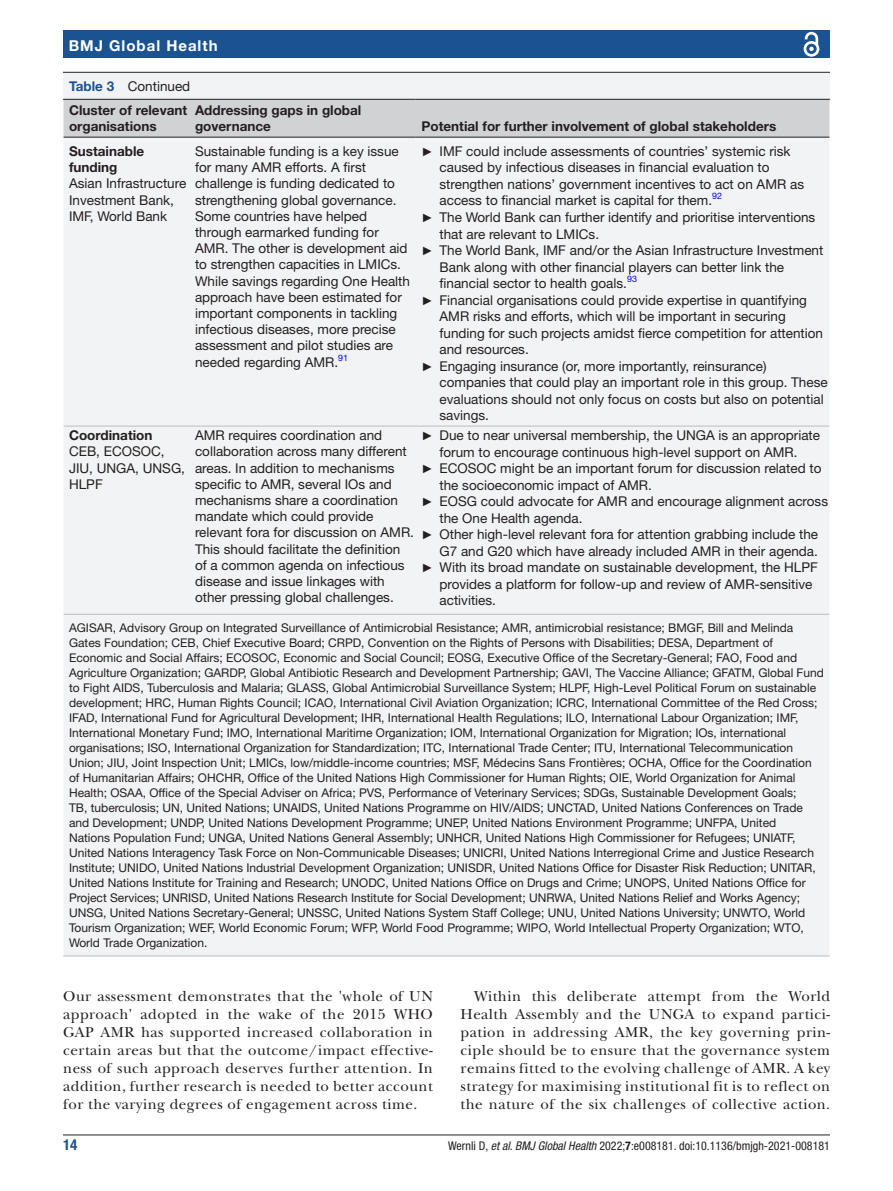
<style>
.page{position:relative;width:893px;height:1191px;background:#fff}
.page>*{position:absolute;margin:0;border:0;box-sizing:border-box;transform-origin:0 0}
.t1{font:15px/18px "New Baskerville";letter-spacing:.03em;color:#231f20;text-align:justify}
.t2{font:700 15px "Helvetica Neue LT Std";letter-spacing:.065em;color:#fff}
.t3{font:700 condensed 15px "Helvetica Neue LT Std";color:#1b5391}
.t4{font:13.5px/16.2px "Helvetica Neue LT Std";color:#231f20}
.t5{font:700 13.5px/16.2px "Helvetica Neue LT Std";color:#231f20}
.t6{font:12px/15px "Helvetica Neue LT Std";color:#231f20}
.t7{font:condensed 12px "Helvetica Neue LT Std";color:#231f20}
.s1{font-weight:700;color:#1b5391}
.s2{font-family:"Arial";font-size:12px}
.s3{font-style:italic}
.s4{font-weight:700}
</style>
<div class="page">
<hr style="left:63px;top:1134px;width:767px;height:1px;background:#231f20">
<div style="left:63px;top:31px;width:767px;height:27px;background:#1b5391"></div>
<svg style="left:803px;top:31px;width:17px;height:26px"></svg>
<div style="left:63px;top:91px;width:767px;height:865px;background:#f2f3f4"></div>
<div style="left:64px;top:100px;width:766px;height:37px;background:#d1d2d4"></div>
<hr style="left:63px;top:99px;width:126px;height:1px;background:#231f20">
<hr style="left:63px;top:137px;width:126px;height:1px;background:#231f20">
<hr style="left:189px;top:99px;width:227px;height:1px;background:#231f20">
<hr style="left:189px;top:137px;width:227px;height:1px;background:#231f20">
<hr style="left:416px;top:99px;width:414px;height:1px;background:#231f20">
<hr style="left:416px;top:137px;width:414px;height:1px;background:#231f20">
<hr style="left:63px;top:426px;width:126px;height:1px;background:#bcbdc0">
<hr style="left:189px;top:426px;width:227px;height:1px;background:#bcbdc0">
<hr style="left:189px;top:614px;width:227px;height:1px;background:#bcbdc0">
<hr style="left:416px;top:426px;width:414px;height:1px;background:#bcbdc0">
<hr style="left:63px;top:614px;width:126px;height:1px;background:#bcbdc0">
<hr style="left:416px;top:614px;width:414px;height:1px;background:#bcbdc0">
<hr style="left:63px;top:955px;width:126px;height:1px;background:#bcbdc0">
<hr style="left:189px;top:955px;width:227px;height:1px;background:#bcbdc0">
<hr style="left:416px;top:955px;width:414px;height:1px;background:#bcbdc0">
<hr style="left:63px;top:100px;width:1px;height:37px;background:#fff">
<hr style="left:63px;top:137px;width:1px;height:289px;background:#fff">
<hr style="left:63px;top:426px;width:1px;height:188px;background:#fff">
<hr style="left:63px;top:614px;width:1px;height:341px;background:#fff">
<div style="left:63px;top:73px;width:767px;height:18px;background:#f2f3f4"></div>
<hr style="left:63px;top:72px;width:767px;height:1px;background:#231f20">
<p class="t2" style="left:69px;top:36px;width:150px">BMJ Global Health</p>
<p class="t4" style="left:69px;top:78px;width:123px"><span class="s1">Table 3</span> Continued</p>
<p class="t5" style="left:69px;top:102px;width:120px">Cluster of relevant organisations</p>
<p class="t5" style="left:195px;top:102px;width:168px">Addressing gaps in global governance</p>
<p class="t5" style="left:421px;top:118px;width:356px">Potential for further involvement of global stakeholders</p>
<p class="t5" style="left:69px;top:143px;width:77px">Sustainable funding</p>
<p class="t4" style="left:69px;top:175px;width:119px">Asian Infrastructure<br>Investment Bank,<br>IMF, World Bank</p>
<p class="t4" style="left:195px;top:143px;width:217px">Sustainable funding is a key issue for many AMR efforts. A first challenge is funding dedicated to strengthening global governance.<br>Some countries have helped through earmarked funding for<br>AMR. The other is development aid to strengthen capacities in LMICs.<br>While savings regarding One Health approach have been estimated for important components in tackling infectious diseases, more precise assessment and pilot studies are needed regarding AMR.<sup>91</sup></p>
<p class="t4" style="left:421px;top:143px;width:371px"><span class="s2">►</span> IMF could include assessments of countries’ systemic risk</p>
<p class="t4" style="left:440px;top:159px;width:332px">caused by infectious diseases in financial evaluation to</p>
<p class="t4" style="left:440px;top:176px;width:366px">strengthen nations’ government incentives to act on AMR as</p>
<p class="t4" style="left:440px;top:192px;width:284px">access to financial market is capital for them.<sup>92</sup></p>
<p class="t4" style="left:421px;top:209px;width:395px"><span class="s2">►</span> The World Bank can further identify and prioritise interventions</p>
<p class="t4" style="left:440px;top:225px;width:161px">that are relevant to LMICs.</p>
<p class="t4" style="left:421px;top:242px;width:403px"><span class="s2">►</span> The World Bank, IMF and/or the Asian Infrastructure Investment</p>
<p class="t4" style="left:440px;top:258px;width:346px">Bank along with other financial players can better link the</p>
<p class="t4" style="left:440px;top:275px;width:199px">financial sector to health goals.<sup>93</sup></p>
<p class="t4" style="left:421px;top:291px;width:387px"><span class="s2">►</span> Financial organisations could provide expertise in quantifying</p>
<p class="t4" style="left:440px;top:308px;width:348px">AMR risks and efforts, which will be important in securing</p>
<p class="t4" style="left:440px;top:324px;width:385px">funding for such projects amidst fierce competition for attention</p>
<p class="t4" style="left:440px;top:341px;width:91px">and resources.</p>
<p class="t4" style="left:421px;top:357px;width:347px"><span class="s2">►</span> Engaging insurance (or, more importantly, reinsurance)</p>
<p class="t4" style="left:440px;top:374px;width:390px">companies that could play an important role in this group. These</p>
<p class="t4" style="left:440px;top:390px;width:386px">evaluations should not only focus on costs but also on potential</p>
<p class="t4" style="left:440px;top:407px;width:51px">savings.</p>
<p class="t5" style="left:69px;top:427px;width:85px">Coordination</p>
<p class="t4" style="left:69px;top:443px;width:117px">CEB, ECOSOC,<br>JIU, UNGA, UNSG,<br>HLPF</p>
<p class="t4" style="left:195px;top:427px;width:221px">AMR requires coordination and collaboration across many different areas. In addition to mechanisms specific to AMR, several IOs and mechanisms share a coordination mandate which could provide relevant fora for discussion on AMR.<br>This should facilitate the definition of a common agenda on infectious disease and issue linkages with other pressing global challenges.</p>
<p class="t4" style="left:421px;top:427px;width:400px"><span class="s2">►</span> Due to near universal membership, the UNGA is an appropriate</p>
<p class="t4" style="left:440px;top:443px;width:360px">forum to encourage continuous high-level support on AMR.</p>
<p class="t4" style="left:421px;top:460px;width:401px"><span class="s2">►</span> ECOSOC might be an important forum for discussion related to</p>
<p class="t4" style="left:440px;top:476px;width:214px">the socioeconomic impact of AMR.</p>
<p class="t4" style="left:421px;top:493px;width:408px"><span class="s2">►</span> EOSG could advocate for AMR and encourage alignment across</p>
<p class="t4" style="left:440px;top:509px;width:145px">the One Health agenda.</p>
<p class="t4" style="left:421px;top:526px;width:398px"><span class="s2">►</span> Other high-level relevant fora for attention grabbing include the</p>
<p class="t4" style="left:440px;top:542px;width:380px">G7 and G20 which have already included AMR in their agenda.</p>
<p class="t4" style="left:421px;top:559px;width:398px"><span class="s2">►</span> With its broad mandate on sustainable development, the HLPF</p>
<p class="t4" style="left:440px;top:575px;width:374px">provides a platform for follow-up and review of AMR-sensitive</p>
<p class="t4" style="left:440px;top:592px;width:58px">activities.</p>
<p class="t6" style="left:69px;top:620px;width:756px">AGISAR, Advisory Group on Integrated Surveillance of Antimicrobial Resistance; AMR, antimicrobial resistance; BMGF, Bill and Melinda Gates Foundation; CEB, Chief Executive Board; CRPD, Convention on the Rights of Persons with Disabilities; DESA, Department of Economic and Social Affairs; ECOSOC, Economic and Social Council; EOSG, Executive Office of the Secretary-General; FAO, Food and Agriculture Organization; GARDP, Global Antibiotic Research and Development Partnership; GAVI, The Vaccine Alliance; GFATM, Global Fund to Fight AIDS, Tuberculosis and Malaria; GLASS, Global Antimicrobial Surveillance System; HLPF, High-Level Political Forum on sustainable development; HRC, Human Rights Council; ICAO, International Civil Aviation Organization; ICRC, International Committee of the Red Cross; IFAD, International Fund for Agricultural Development; IHR, International Health Regulations; ILO, International Labour Organization; IMF, International Monetary Fund; IMO, International Maritime Organization; IOM, International Organization for Migration; IOs, international organisations; ISO, International Organization for Standardization; ITC, International Trade Center; ITU, International Telecommunication Union; JIU, Joint Inspection Unit; LMICs, low/middle-income countries; MSF, Médecins Sans Frontières; OCHA, Office for the Coordination of Humanitarian Affairs; OHCHR, Office of the United Nations High Commissioner for Human Rights; OIE, World Organization for Animal Health; OSAA, Office of the Special Adviser on Africa; PVS, Performance of Veterinary Services; SDGs, Sustainable Development Goals;<br>TB, tuberculosis; UN, United Nations; UNAIDS, United Nations Programme on HIV/AIDS; UNCTAD, United Nations Conferences on Trade and Development; UNDP, United Nations Development Programme; UNEP, United Nations Environment Programme; UNFPA, United<br>Nations Population Fund; UNGA, United Nations General Assembly; UNHCR, United Nations High Commissioner for Refugees; UNIATF, United Nations Interagency Task Force on Non-Communicable Diseases; UNICRI, United Nations Interregional Crime and Justice Research Institute; UNIDO, United Nations Industrial Development Organization; UNISDR, United Nations Office for Disaster Risk Reduction; UNITAR, United Nations Institute for Training and Research; UNODC, United Nations Office on Drugs and Crime; UNOPS, United Nations Office for Project Services; UNRISD, United Nations Research Institute for Social Development; UNRWA, United Nations Relief and Works Agency; UNSG, United Nations Secretary-General; UNSSC, United Nations System Staff College; UNU, United Nations University; UNWTO, World Tourism Organization; WEF, World Economic Forum; WFP, World Food Programme; WIPO, World Intellectual Property Organization; WTO, World Trade Organization.</p>
<p class="t1" style="left:63px;top:987px;width:371px">Our assessment demonstrates that the 'whole of UN approach' adopted in the wake of the 2015 WHO GAP AMR has supported increased collaboration in certain areas but that the outcome/impact effective&shy;ness of such approach deserves further attention. In addition, further research is needed to better account for the varying degrees of engagement across time.</p>
<p class="t1" style="left:461px;top:987px;width:371px;text-indent:14px">Within this deliberate attempt from the World Health Assembly and the UNGA to expand partici&shy;pation in addressing AMR, the key governing prin&shy;ciple should be to ensure that the governance system remains fitted to the evolving challenge of AMR. A key strategy for maximising institutional fit is to reflect on the nature of the six challenges of collective action.</p>
<p class="t3" style="left:63px;top:1135px;width:16px">14</p>
<p class="t7" style="left:448px;top:1138px;width:383px">Wernli D, <span class="s3">et al</span>. <span class="s3">BMJ Global Health</span> 2022;<span class="s4">7</span>:e008181. doi:10.1136/bmjgh-2021-008181</p>
</div>
